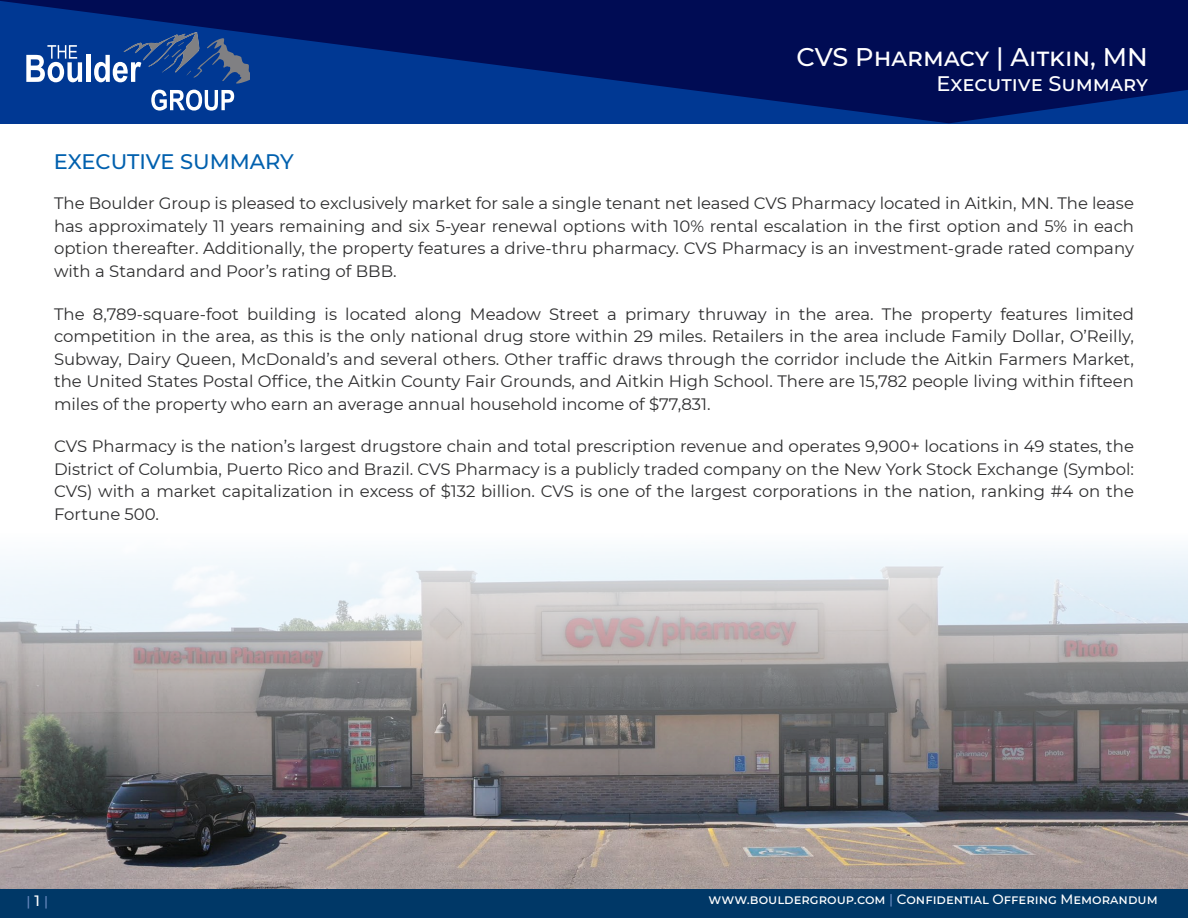
<style>
.page{position:relative;width:1188px;height:918px;background:#fff}
.page>*{position:absolute;margin:0;border:0;box-sizing:border-box;transform-origin:0 0}
.t1{font:500 25.5px "Montserrat";color:#fff}
.t2{font:500 21px "Montserrat";color:#fff}
.t3{font:500 21px "Montserrat";letter-spacing:-.005em;color:#0060ae}
.t4{font:16.5px/22.5px "Montserrat";color:#2e2e2f;text-align:justify}
.t5{font:500 13.5px "Montserrat";color:#fff}
.t6{font:500 13.5px "Montserrat";color:#6688be}
.s1{font-size:15px;color:#fff}
.s2{color:#6688be}
</style>
<div class="page">
<svg style="left:0;top:0;width:1188px;height:123px;background:#001c6b"></svg>
<div style="left:1px;top:888px;width:1187px;height:30px;background:#003867"></div>
<svg style="left:26px;top:45px;width:56px;height:37px"></svg>
<div style="left:86px;top:55px;width:5px;height:27px;background:#fff"></div>
<svg style="left:94px;top:32px;width:156px;height:52px;background:#265197"></svg>
<svg style="left:151px;top:90px;width:83px;height:21px"></svg>
<img style="left:0;top:549px;width:1188px;height:340px">
<h1 class="t1" style="left:797px;top:39px;width:353px">CVS Pharmacy | Aitkin, MN</h1>
<p class="t2" style="left:937px;top:69px;width:213px">Executive Summary</p>
<p class="t3" style="left:54px;top:147px;width:241px">EXECUTIVE SUMMARY</p>
<p class="t4" style="left:54px;top:192px;width:1082px">The Boulder Group is pleased to exclusively market for sale a single tenant net leased CVS Pharmacy located in Aitkin, MN. The lease has approximately 11 years remaining and six 5-year renewal options with 10% rental escalation in the first option and 5% in each option thereafter. Additionally, the property features a drive-thru pharmacy. CVS Pharmacy is an investment-grade rated company with a Standard and Poor’s rating of BBB.</p>
<p class="t4" style="left:54px;top:302px;width:1082px">The 8,789-square-foot building is located along Meadow Street a primary thruway in the area. The property features limited competition in the area, as this is the only national drug store within 29 miles. Retailers in the area include Family Dollar, O’Reilly, Subway, Dairy Queen, McDonald’s and several others. Other traffic draws through the corridor include the Aitkin Farmers Market, the United States Postal Office, the Aitkin County Fair Grounds, and Aitkin High School. There are 15,782 people living within fifteen miles of the property who earn an average annual household income of $77,831.</p>
<p class="t4" style="left:54px;top:435px;width:1082px">CVS Pharmacy is the nation’s largest drugstore chain and total prescription revenue and operates 9,900+ locations in 49 states, the District of Columbia, Puerto Rico and Brazil. CVS Pharmacy is a publicly traded company on the New York Stock Exchange (Symbol:<br>CVS) with a market capitalization in excess of $132 billion. CVS is one of the largest corporations in the nation, ranking #4 on the Fortune 500.</p>
<p class="t6" style="left:26px;top:892px;width:23px">| <span class="s1">1</span> |</p>
<p class="t5" style="left:709px;top:890px;width:451px">www.bouldergroup.com <span class="s2">|</span> Confidential Offering Memorandum</p>
</div>
